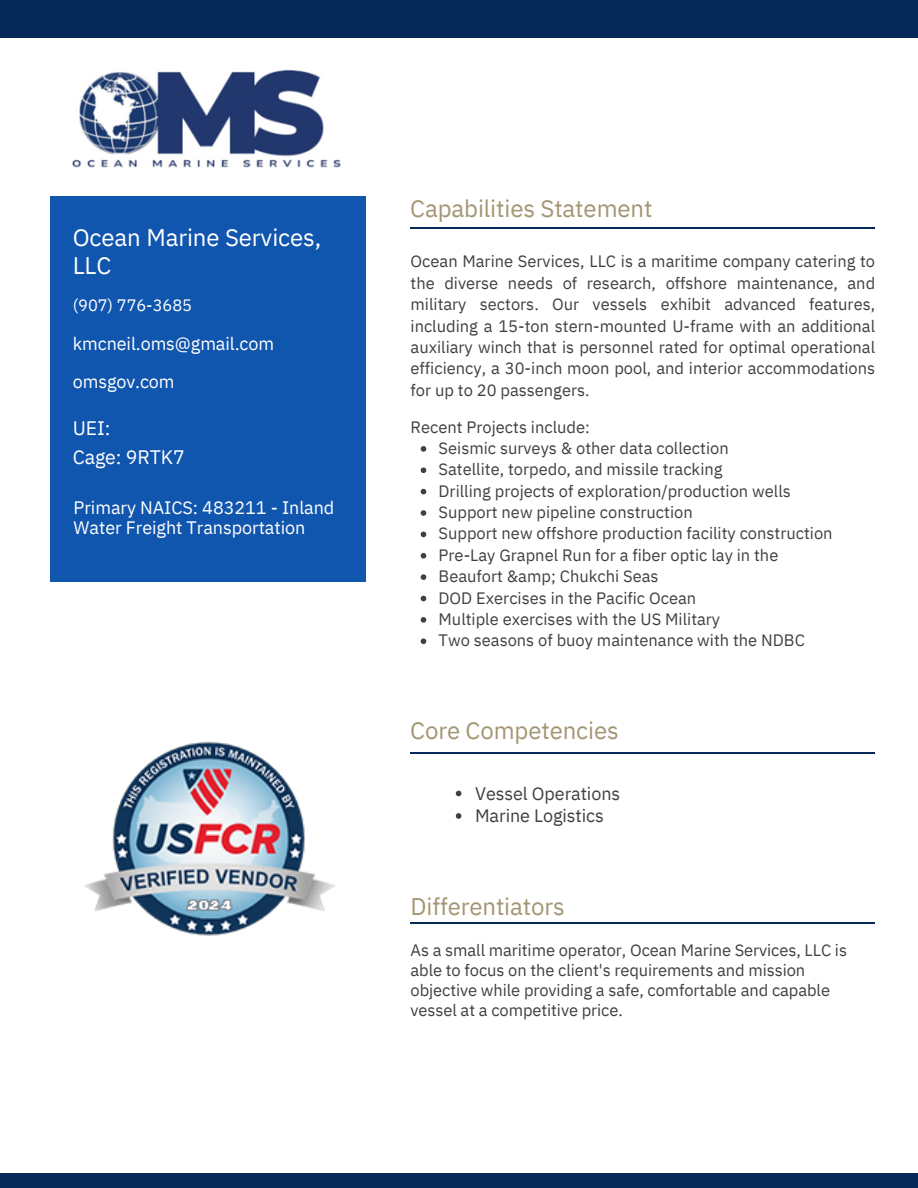
<style>
.page{position:relative;width:918px;height:1188px;background:#fff}
.page>*{position:absolute;margin:0;border:0;box-sizing:border-box;transform-origin:0 0}
.t1{font:24px "IBM Plex Sans";letter-spacing:-.005em;color:#a39674}
.t2{font:24px/28.2px "IBM Plex Sans";letter-spacing:-.005em;color:#fff}
.t3{font:19.5px/29.2px "IBM Plex Sans";letter-spacing:-.005em;color:#fff}
.t4{font:18px/20.2px "IBM Plex Sans";letter-spacing:-.005em;color:#fff}
.t5{font:18px "IBM Plex Sans";letter-spacing:-.005em;color:#404042}
.t6{font:16.5px/21.3px "IBM Plex Sans";color:#404042}
.t7{font:16.5px "IBM Plex Sans";letter-spacing:-.005em;color:#fff}
</style>
<div class="page">
<div style="left:0;top:0;width:918px;height:37px;background:#052a5a"></div>
<div style="left:0;top:1173px;width:918px;height:15px;background:#052a5a"></div>
<div style="left:50px;top:574px;width:315px;height:8px;background:#1055ae"></div>
<div style="left:50px;top:521px;width:315px;height:53px;background:#1055ae"></div>
<div style="left:50px;top:491px;width:315px;height:30px;background:#1055ae"></div>
<div style="left:50px;top:438px;width:315px;height:53px;background:#1055ae"></div>
<div style="left:50px;top:387px;width:315px;height:51px;background:#1055ae"></div>
<div style="left:50px;top:336px;width:315px;height:51px;background:#1055ae"></div>
<div style="left:50px;top:283px;width:315px;height:53px;background:#1055ae"></div>
<div style="left:50px;top:197px;width:315px;height:86px;background:#1055ae"></div>
<img style="left:72px;top:69px;width:269px;height:99px">
<img style="left:84px;top:741px;width:251px;height:195px">
<hr style="left:410px;top:227px;width:465px;height:1px;background:#052a5a">
<hr style="left:410px;top:752px;width:465px;height:1px;background:#052a5a">
<hr style="left:410px;top:922px;width:465px;height:2px;background:#052a5a">
<svg style="left:456px;top:791px;width:5px;height:5px"></svg>
<svg style="left:456px;top:813px;width:5px;height:6px"></svg>
<svg style="left:421px;top:446px;width:5px;height:6px"></svg>
<svg style="left:421px;top:467px;width:5px;height:6px"></svg>
<svg style="left:421px;top:489px;width:5px;height:5px"></svg>
<svg style="left:421px;top:510px;width:5px;height:6px"></svg>
<svg style="left:421px;top:532px;width:5px;height:5px"></svg>
<svg style="left:421px;top:553px;width:5px;height:6px"></svg>
<svg style="left:421px;top:574px;width:5px;height:6px"></svg>
<svg style="left:421px;top:596px;width:5px;height:5px"></svg>
<svg style="left:421px;top:617px;width:5px;height:6px"></svg>
<svg style="left:421px;top:638px;width:5px;height:6px"></svg>
<p class="t2" style="left:73px;top:223px;width:250px">Ocean Marine Services,<br>LLC</p>
<p class="t7" style="left:73px;top:295px;width:121px">(907) 776-3685</p>
<p class="t4" style="left:73px;top:333px;width:203px">kmcneil.oms@gmail.com</p>
<h1 class="t4" style="left:73px;top:371px;width:103px">omsgov.com</h1>
<h2 class="t3" style="left:73px;top:413px;width:114px">UEI:<br>Cage: 9RTK7</h2>
<p class="t4" style="left:74px;top:497px;width:262px">Primary NAICS: 483211 - Inland<br>Water Freight Transportation</p>
<p class="t1" style="left:410px;top:192px;width:244px">Capabilities Statement</p>
<h2 class="t6" style="left:411px;top:251px;width:466px;text-align:justify">Ocean Marine Services, LLC is a maritime company catering to the diverse needs of research, offshore maintenance, and military sectors. Our vessels exhibit advanced features, including a 15-ton stern-mounted U-frame with an additional auxiliary winch that is personnel rated for optimal operational efficiency, a 30-inch moon pool, and interior accommodations for up to 20 passengers.</h2>
<p class="t6" style="left:411px;top:416px;width:181px">Recent Projects include:</p>
<p class="t6" style="left:439px;top:437px;width:292px">Seismic surveys &amp; other data collection</p>
<p class="t6" style="left:439px;top:458px;width:285px">Satellite, torpedo, and missile tracking</p>
<p class="t6" style="left:439px;top:480px;width:354px">Drilling projects of exploration/production wells</p>
<p class="t6" style="left:439px;top:501px;width:256px">Support new pipeline construction</p>
<p class="t6" style="left:439px;top:523px;width:396px">Support new offshore production facility construction</p>
<p class="t6" style="left:439px;top:544px;width:341px">Pre-Lay Grapnel Run for a fiber optic lay in the</p>
<p class="t6" style="left:439px;top:565px;width:222px">Beaufort &amp;amp; Chukchi Seas</p>
<p class="t6" style="left:439px;top:587px;width:259px">DOD Exercises in the Pacific Ocean</p>
<h1 class="t6" style="left:439px;top:608px;width:283px">Multiple exercises with the US Military</h1>
<p class="t6" style="left:439px;top:629px;width:368px">Two seasons of buoy maintenance with the NDBC</p>
<h2 class="t1" style="left:410px;top:714px;width:210px">Core Competencies</h2>
<p class="t5" style="left:475px;top:781px;width:147px">Vessel Operations</p>
<p class="t5" style="left:475px;top:804px;width:130px">Marine Logistics</p>
<h1 class="t1" style="left:411px;top:890px;width:156px">Differentiators</h1>
<h2 class="t6" style="left:411px;top:939px;width:438px;line-height:20.2px">As a small maritime operator, Ocean Marine Services, LLC is able to focus on the client's requirements and mission objective while providing a safe, comfortable and capable vessel at a competitive price.</h2>
</div>
